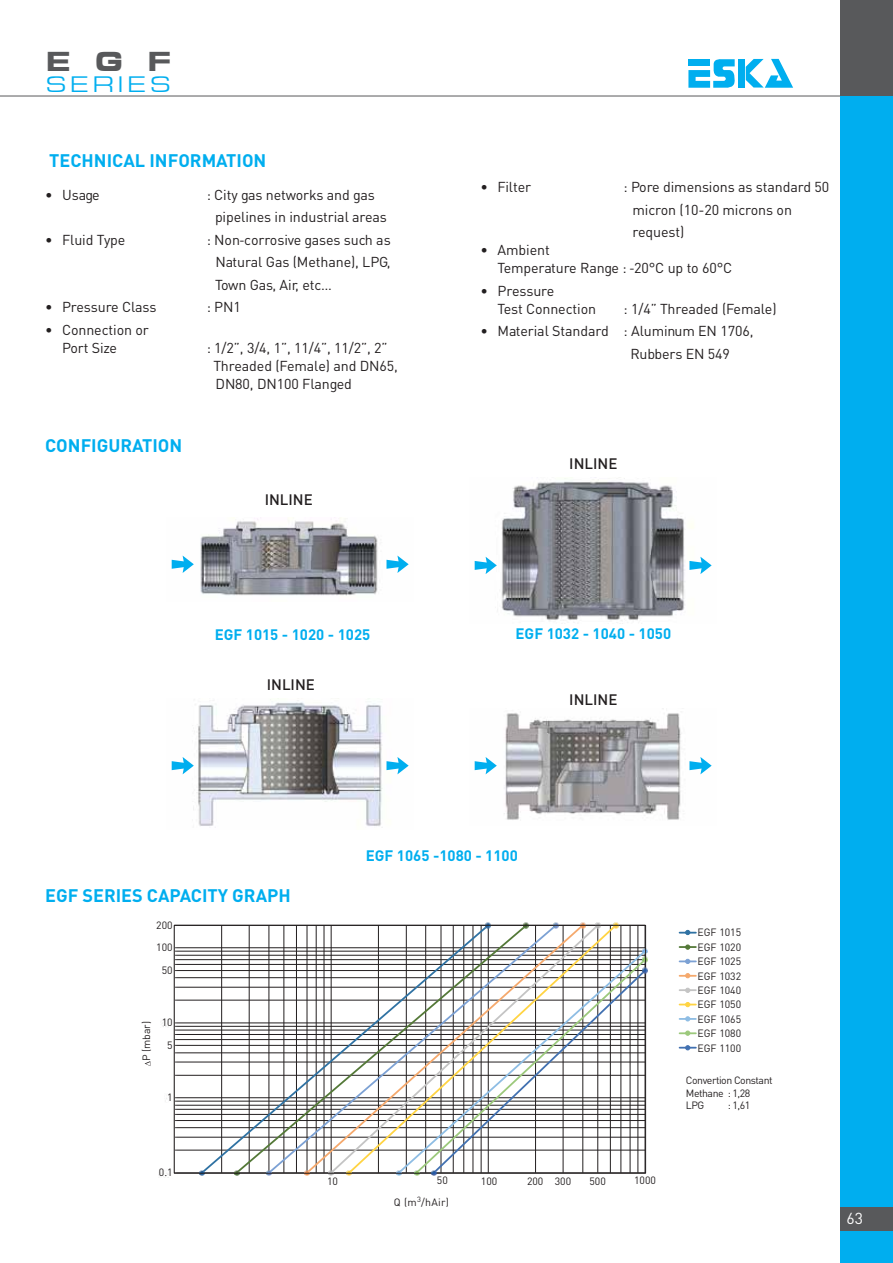
<style>
.page{position:relative;width:893px;height:1263px;background:#fff}
.page>*{position:absolute;margin:0;border:0;box-sizing:border-box;transform-origin:0 0}
.t1{font:700 28.5px "Eurostile Extended";color:#58595b}
.t2{font:23.25px "Eurostile Extended";letter-spacing:.145em;color:#00aeef}
.t3{font:18px "DINT Bold Tr";color:#00aeef}
.t4{font:15.75px "DIN Tr";color:#fff}
.t5{font:15px "DINT Bold Tr";color:#00aeef}
.t6{font:15px "DIN Medium Tr";color:#231f20}
.t7{font:14.25px/22.5px "DIN Tr";letter-spacing:-.01em;color:#231f20}
.t8{font:10.5px/14.4px "DIN Tr";color:#231f20;text-align:justify}
.t9{font:10.5px/12.6px "DIN Tr";letter-spacing:-.045em;color:#231f20}
.s1{font-family:"Myriad Pro"}
</style>
<div class="page">
<img style="left:171px;top:698px;width:227px;height:130px">
<svg style="left:386px;top:757px;width:23px;height:17px"></svg>
<svg style="left:172px;top:757px;width:22px;height:17px"></svg>
<img style="left:474px;top:713px;width:227px;height:107px">
<svg style="left:689px;top:757px;width:23px;height:17px"></svg>
<svg style="left:475px;top:757px;width:22px;height:17px"></svg>
<img style="left:171px;top:517px;width:207px;height:79px">
<svg style="left:386px;top:555px;width:23px;height:18px"></svg>
<svg style="left:172px;top:555px;width:22px;height:18px"></svg>
<img style="left:474px;top:477px;width:227px;height:144px">
<svg style="left:689px;top:557px;width:23px;height:17px"></svg>
<svg style="left:475px;top:557px;width:22px;height:17px"></svg>
<hr style="left:174px;top:1150px;width:471px;height:1px;background:#231f20">
<hr style="left:174px;top:1137px;width:471px;height:1px;background:#231f20">
<hr style="left:174px;top:1127px;width:471px;height:1px;background:#231f20">
<hr style="left:174px;top:1120px;width:471px;height:1px;background:#231f20">
<hr style="left:174px;top:1114px;width:471px;height:1px;background:#231f20">
<hr style="left:174px;top:1109px;width:471px;height:1px;background:#231f20">
<hr style="left:174px;top:1105px;width:471px;height:1px;background:#231f20">
<hr style="left:174px;top:1101px;width:471px;height:1px;background:#231f20">
<hr style="left:174px;top:1075px;width:471px;height:1px;background:#231f20">
<hr style="left:174px;top:1062px;width:471px;height:1px;background:#231f20">
<hr style="left:174px;top:1052px;width:471px;height:1px;background:#231f20">
<hr style="left:174px;top:1045px;width:471px;height:1px;background:#231f20">
<hr style="left:174px;top:1039px;width:471px;height:1px;background:#231f20">
<hr style="left:174px;top:1034px;width:471px;height:1px;background:#231f20">
<hr style="left:174px;top:1030px;width:471px;height:1px;background:#231f20">
<hr style="left:174px;top:1026px;width:471px;height:1px;background:#231f20">
<hr style="left:174px;top:1000px;width:471px;height:1px;background:#231f20">
<hr style="left:174px;top:987px;width:471px;height:1px;background:#231f20">
<hr style="left:174px;top:977px;width:471px;height:1px;background:#231f20">
<hr style="left:174px;top:970px;width:471px;height:1px;background:#231f20">
<hr style="left:174px;top:964px;width:471px;height:1px;background:#231f20">
<hr style="left:174px;top:959px;width:471px;height:1px;background:#231f20">
<hr style="left:174px;top:955px;width:471px;height:1px;background:#231f20">
<hr style="left:174px;top:951px;width:471px;height:1px;background:#231f20">
<hr style="left:174px;top:1097px;width:471px;height:1px;background:#231f20">
<hr style="left:174px;top:1022px;width:471px;height:1px;background:#231f20">
<hr style="left:174px;top:947px;width:471px;height:1px;background:#231f20">
<hr style="left:620px;top:925px;width:1px;height:248px;background:#231f20">
<hr style="left:630px;top:925px;width:1px;height:248px;background:#231f20">
<hr style="left:637px;top:925px;width:1px;height:248px;background:#231f20">
<img style="left:173px;top:925px;width:5px;height:249px">
<svg style="left:199px;top:927px;width:35px;height:244px"></svg>
<svg style="left:199px;top:1170px;width:6px;height:5px"></svg>
<svg style="left:486px;top:922px;width:5px;height:3px"></svg>
<svg style="left:234px;top:927px;width:32px;height:244px"></svg>
<svg style="left:234px;top:1170px;width:5px;height:5px"></svg>
<svg style="left:524px;top:922px;width:5px;height:3px"></svg>
<svg style="left:266px;top:927px;width:38px;height:244px"></svg>
<svg style="left:266px;top:1170px;width:5px;height:5px"></svg>
<svg style="left:553px;top:922px;width:5px;height:3px"></svg>
<svg style="left:304px;top:927px;width:25px;height:244px"></svg>
<svg style="left:304px;top:1170px;width:6px;height:5px"></svg>
<svg style="left:580px;top:922px;width:5px;height:3px"></svg>
<svg style="left:329px;top:927px;width:18px;height:244px"></svg>
<svg style="left:329px;top:1170px;width:5px;height:5px"></svg>
<svg style="left:595px;top:922px;width:5px;height:3px"></svg>
<svg style="left:347px;top:927px;width:271px;height:244px"></svg>
<svg style="left:347px;top:1170px;width:5px;height:5px"></svg>
<svg style="left:613px;top:922px;width:5px;height:6px"></svg>
<svg style="left:396px;top:948px;width:246px;height:223px"></svg>
<svg style="left:396px;top:1170px;width:5px;height:5px"></svg>
<svg style="left:414px;top:957px;width:230px;height:214px"></svg>
<svg style="left:414px;top:1170px;width:5px;height:5px"></svg>
<svg style="left:642px;top:948px;width:6px;height:14px"></svg>
<svg style="left:431px;top:968px;width:217px;height:207px"></svg>
<svg style="left:145px;top:1061px;width:5px;height:5px"></svg>
<svg style="left:680px;top:930px;width:16px;height:5px"></svg>
<svg style="left:680px;top:944px;width:16px;height:5px"></svg>
<svg style="left:680px;top:959px;width:16px;height:5px"></svg>
<svg style="left:680px;top:973px;width:16px;height:5px"></svg>
<svg style="left:680px;top:988px;width:16px;height:5px"></svg>
<svg style="left:680px;top:1002px;width:16px;height:5px"></svg>
<svg style="left:680px;top:1016px;width:16px;height:5px"></svg>
<svg style="left:680px;top:1031px;width:16px;height:5px"></svg>
<svg style="left:680px;top:1045px;width:16px;height:5px"></svg>
<hr style="left:0;top:96px;width:848px;height:1px;background:#58595b">
<div style="left:738px;top:59px;width:7px;height:29px;background:#00aeef"></div>
<svg style="left:746px;top:59px;width:47px;height:29px"></svg>
<svg style="left:688px;top:59px;width:47px;height:29px"></svg>
<div style="left:841px;top:0;width:52px;height:1263px;background:#00aeef"></div>
<div style="left:841px;top:0;width:52px;height:96px;background:#58595b"></div>
<div style="left:841px;top:1207px;width:52px;height:24px;background:#58595b"></div>
<p class="t1" style="left:45px;top:45px;width:127px">EGF</p>
<p class="t2" style="left:45px;top:72px;width:127px">SERIES</p>
<p class="t3" style="left:49px;top:148px;width:219px">TECHNICAL INFORMATION</p>
<p class="t7" style="left:45px;top:183px;width:56px">• Usage</p>
<p class="t7" style="left:215px;top:183px;width:174px;text-indent:-8px">: City gas networks and gas pipelines in industrial areas</p>
<p class="t7" style="left:45px;top:228px;width:82px">• Fluid Type</p>
<p class="t7" style="left:215px;top:228px;width:177px;text-align:justify;text-indent:-8px">: Non<span class="s1">‐</span>corrosive gases such as Natural Gas (Methane), LPG, Town Gas, Air, etc…</p>
<p class="t7" style="left:45px;top:295px;width:113px">• Pressure Class</p>
<p class="t7" style="left:207px;top:295px;width:36px">: PN1</p>
<p class="t7" style="left:62px;top:320px;width:88px;line-height:18px;text-indent:-17px">• Connection or<br>Port Size</p>
<p class="t7" style="left:214px;top:338px;width:186px;line-height:18px;text-indent:-7px">: 1/2”, 3/4, 1”, 11/4”, 11/2”, 2”<br>Threaded (Female) and DN65,<br>DN80, DN100 Flanged</p>
<p class="t3" style="left:45px;top:434px;width:139px">CONFIGURATION</p>
<p class="t6" style="left:265px;top:490px;width:50px">INLINE</p>
<p class="t5" style="left:215px;top:624px;width:157px">EGF 1015 - 1020 - 1025</p>
<p class="t6" style="left:267px;top:674px;width:50px">INLINE</p>
<p class="t7" style="left:481px;top:176px;width:52px">• Filter</p>
<p class="t7" style="left:632px;top:176px;width:198px;text-indent:-9px">: Pore dimensions as standard 50 micron (10-20 microns on request)</p>
<p class="t7" style="left:498px;top:241px;width:236px;line-height:18px;text-indent:-17px">• Ambient<br>Temperature Range : <span class="s1">‐</span>20°C up to 60°C</p>
<p class="t7" style="left:498px;top:281px;width:100px;line-height:18px;text-indent:-17px">• Pressure<br>Test Connection</p>
<p class="t7" style="left:623px;top:297px;width:155px">: 1/4” Threaded (Female)</p>
<p class="t7" style="left:630px;top:320px;width:125px;text-indent:-150px">• Material Standard : Aluminum EN 1706,<br>Rubbers EN 549</p>
<p class="t6" style="left:569px;top:454px;width:50px">INLINE</p>
<p class="t5" style="left:516px;top:623px;width:157px">EGF 1032 - 1040 - 1050</p>
<p class="t6" style="left:569px;top:689px;width:50px">INLINE</p>
<p class="t3" style="left:45px;top:884px;width:247px">EGF SERIES CAPACITY GRAPH</p>
<p class="t8" style="left:156px;top:918px;width:18px">200</p>
<p class="t8" style="left:156px;top:940px;width:18px">100</p>
<p class="t8" style="left:162px;top:963px;width:12px">50</p>
<p class="t8" style="left:139px;top:1061px;width:41px;rotate:-90deg">P (mbar)</p>
<p class="t8" style="left:162px;top:1015px;width:12px">10</p>
<p class="t8" style="left:167px;top:1037px;width:7px">5</p>
<p class="t8" style="left:167px;top:1090px;width:7px">1</p>
<p class="t8" style="left:159px;top:1165px;width:15px">0.1</p>
<p class="t5" style="left:366px;top:846px;width:154px">EGF 1065 -1080 - 1100</p>
<p class="t8" style="left:327px;top:1174px;width:12px">10</p>
<p class="t8" style="left:437px;top:1173px;width:12px">50</p>
<p class="t8" style="left:481px;top:1174px;width:18px">100</p>
<p class="t8" style="left:527px;top:1173px;width:46px">200 300</p>
<p class="t8" style="left:589px;top:1173px;width:18px">500</p>
<p class="t8" style="left:634px;top:1173px;width:23px">1000</p>
<p class="t8" style="left:394px;top:1195px;width:57px">Q (m<sup>3</sup>/hAir)</p>
<p class="t8" style="left:697px;top:925px;width:45px">EGF 1015<br>EGF 1020<br>EGF 1025<br>EGF 1032<br>EGF 1040<br>EGF 1050<br>EGF 1065<br>EGF 1080<br>EGF 1100</p>
<p class="t9" style="left:686px;top:1074px;width:88px">Convertion Constant<br>Methane : 1,28<br>LPG</p>
<p class="t8" style="left:728px;top:1098px;width:24px">: 1,61</p>
<p class="t4" style="left:847px;top:1208px;width:18px">63</p>
</div>
